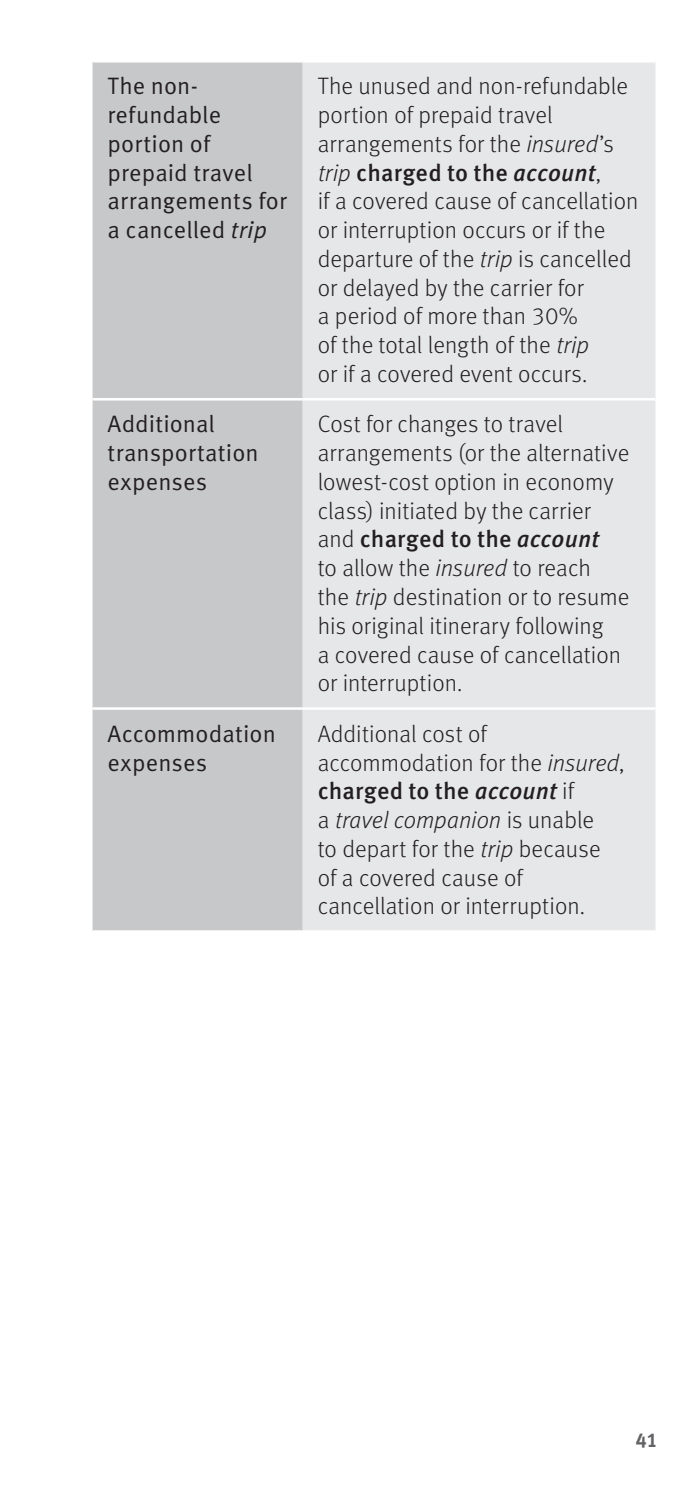
<style>
.page{position:relative;width:698px;height:1508px;background:#fff}
.page>*{position:absolute;margin:0;border:0;box-sizing:border-box;transform-origin:0 0}
.t1{font:300 23.75px/28.8px "Meta OT";letter-spacing:.005em;color:#231f20}
.t2{font:23.75px/28.8px "Meta OT Norm";letter-spacing:.005em;color:#231f20}
.t3{font:700 20px "Meta OT";color:#636366}
.s1{font-family:"Meta OT Norm Ita"}
.s2{font-style:italic}
.s3{font-weight:500}
.s4{font-weight:500;font-style:italic}
</style>
<div class="page">
<svg style="left:92px;top:62px;width:210px;height:868px;background:#c9cacc"></svg>
<div style="left:302px;top:62px;width:353px;height:868px;background:#e6e7e9"></div>
<hr style="left:92px;top:398px;width:210px;height:2px;background:#fff">
<hr style="left:302px;top:398px;width:353px;height:2px;background:#fff">
<hr style="left:92px;top:707px;width:210px;height:3px;background:#fff">
<hr style="left:302px;top:707px;width:353px;height:3px;background:#fff">
<p class="t2" style="left:108px;top:72px;width:181px">The non&shy;refundable portion of prepaid travel arrangements for a cancelled <span class="s1">trip</span></p>
<p class="t1" style="left:317px;top:72px;width:322px">The unused and non-refundable portion of prepaid travel arrangements for the <span class="s2">insured</span>’s <span class="s2">trip</span> <span class="s3">charged to the</span> <span class="s4">account</span>,<br>if a covered cause of cancellation or interruption occurs or if the departure of the <span class="s2">trip</span> is cancelled or delayed by the carrier for<br>a period of more than 30%<br>of the total length of the <span class="s2">trip<br></span>or if a covered event occurs.</p>
<p class="t2" style="left:107px;top:410px;width:153px">Additional transportation expenses</p>
<p class="t1" style="left:317px;top:410px;width:313px">Cost for changes to travel arrangements (or the alternative lowest-cost option in economy class) initiated by the carrier and <span class="s3">charged to the</span> <span class="s4">account<br></span>to allow the <span class="s2">insured</span> to reach<br>the <span class="s2">trip</span> destination or to resume his original itinerary following<br>a covered cause of cancellation or interruption.</p>
<p class="t2" style="left:107px;top:719px;width:170px">Accommodation expenses</p>
<p class="t1" style="left:317px;top:719px;width:308px">Additional cost of accommodation for the <span class="s2">insured</span>, <span class="s3">charged to the</span> <span class="s4">account</span> if<br>a <span class="s2">travel companion</span> is unable<br>to depart for the <span class="s2">trip</span> because of a covered cause of cancellation or interruption.</p>
<p class="t3" style="left:635px;top:1427px;width:24px">41</p>
</div>
